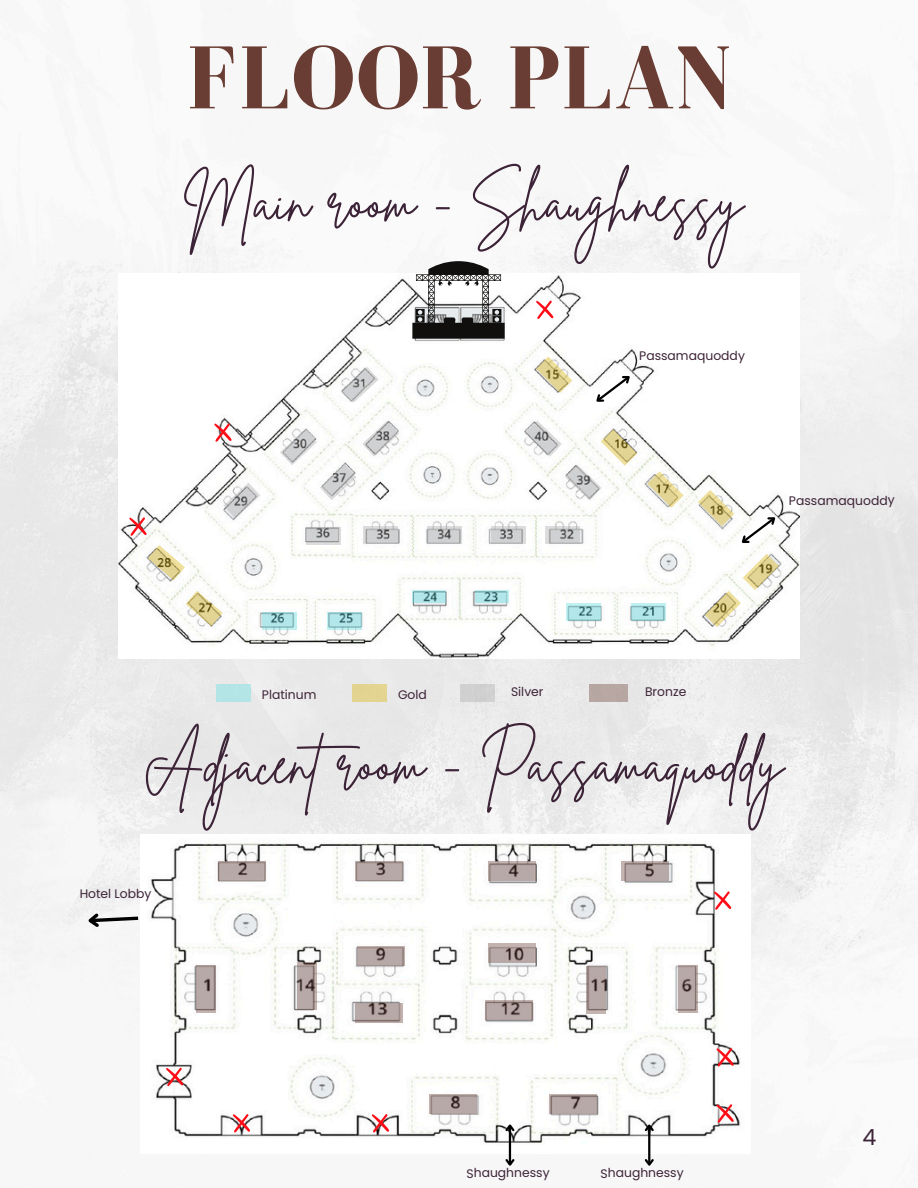
<style>
.page{position:relative;width:918px;height:1188px;background:#fff}
.page>*{position:absolute;margin:0;border:0;box-sizing:border-box;transform-origin:0 0}
.t1{font:700 91.65px "Bodoni FLF";color:#693d33}
.t2{font:56.4px "Brittany Signature";color:#3d2337}
.t3{font:22.2px "Poppins";color:#3d2337}
.t4{font:12.3px "Poppins";letter-spacing:-.005em;color:#3d2337}
</style>
<div class="page">
<img style="left:0;top:186px;width:918px;height:971px">
<img style="left:118px;top:274px;width:682px;height:385px">
<img style="left:140px;top:834px;width:611px;height:320px">
<svg style="left:412px;top:590px;width:34px;height:13px"></svg>
<svg style="left:476px;top:590px;width:33px;height:13px"></svg>
<svg style="left:566px;top:603px;width:35px;height:18px"></svg>
<svg style="left:631px;top:603px;width:34px;height:18px"></svg>
<svg style="left:327px;top:612px;width:35px;height:18px"></svg>
<svg style="left:263px;top:612px;width:34px;height:18px"></svg>
<svg style="left:185px;top:590px;width:38px;height:37px"></svg>
<svg style="left:647px;top:471px;width:37px;height:37px"></svg>
<svg style="left:536px;top:356px;width:37px;height:37px"></svg>
<svg style="left:147px;top:545px;width:38px;height:36px"></svg>
<svg style="left:412px;top:261px;width:93px;height:78px"></svg>
<svg style="left:536px;top:300px;width:18px;height:19px"></svg>
<svg style="left:214px;top:423px;width:18px;height:19px"></svg>
<svg style="left:129px;top:517px;width:18px;height:19px"></svg>
<svg style="left:166px;top:1067px;width:18px;height:19px"></svg>
<svg style="left:232px;top:1113px;width:18px;height:20px"></svg>
<svg style="left:371px;top:1113px;width:18px;height:20px"></svg>
<svg style="left:716px;top:1104px;width:18px;height:19px"></svg>
<svg style="left:716px;top:1048px;width:18px;height:19px"></svg>
<svg style="left:714px;top:891px;width:18px;height:19px"></svg>
<svg style="left:591px;top:370px;width:45px;height:38px"></svg>
<svg style="left:84px;top:910px;width:58px;height:21px"></svg>
<svg style="left:698px;top:490px;width:83px;height:138px"></svg>
<hr style="left:648px;top:1126px;width:2px;height:39px;background:#000">
<svg style="left:644px;top:1157px;width:10px;height:9px"></svg>
<svg style="left:643px;top:1122px;width:13px;height:11px"></svg>
<hr style="left:509px;top:1126px;width:2px;height:39px;background:#000">
<svg style="left:505px;top:1157px;width:10px;height:9px"></svg>
<svg style="left:503px;top:1122px;width:13px;height:11px"></svg>
<svg style="left:355px;top:861px;width:48px;height:19px"></svg>
<svg style="left:488px;top:861px;width:48px;height:19px"></svg>
<svg style="left:621px;top:861px;width:48px;height:19px"></svg>
<svg style="left:218px;top:861px;width:47px;height:19px"></svg>
<svg style="left:488px;top:943px;width:48px;height:20px"></svg>
<svg style="left:355px;top:1003px;width:48px;height:19px"></svg>
<svg style="left:357px;top:947px;width:47px;height:19px"></svg>
<svg style="left:429px;top:1094px;width:47px;height:19px"></svg>
<svg style="left:549px;top:1094px;width:47px;height:19px"></svg>
<svg style="left:485px;top:1000px;width:47px;height:19px"></svg>
<svg style="left:297px;top:962px;width:19px;height:48px"></svg>
<svg style="left:197px;top:965px;width:19px;height:48px"></svg>
<svg style="left:587px;top:966px;width:19px;height:47px"></svg>
<svg style="left:678px;top:965px;width:20px;height:48px"></svg>
<svg style="left:307px;top:527px;width:34px;height:17px"></svg>
<svg style="left:363px;top:526px;width:35px;height:17px"></svg>
<svg style="left:427px;top:526px;width:35px;height:17px"></svg>
<svg style="left:491px;top:526px;width:34px;height:17px"></svg>
<svg style="left:545px;top:526px;width:34px;height:17px"></svg>
<svg style="left:223px;top:482px;width:38px;height:37px"></svg>
<svg style="left:342px;top:366px;width:37px;height:37px"></svg>
<svg style="left:280px;top:420px;width:119px;height:81px"></svg>
<svg style="left:525px;top:420px;width:113px;height:81px"></svg>
<div style="left:216px;top:684px;width:35px;height:18px;background:#b3e5e7"></div>
<div style="left:352px;top:684px;width:35px;height:18px;background:#e3d491"></div>
<div style="left:460px;top:684px;width:35px;height:18px;background:#d0d0d0"></div>
<div style="left:589px;top:684px;width:39px;height:18px;background:#b7a7a3"></div>
<p class="t1" style="left:187px;top:28px;width:546px">FLOOR PLAN</p>
<p class="t2" style="left:183px;top:165px;width:561px">Main room - Shaughnessy</p>
<p class="t4" style="left:639px;top:347px;width:107px">Passamaquoddy</p>
<p class="t4" style="left:789px;top:492px;width:107px">Passamaquoddy</p>
<p class="t4" style="left:262px;top:686px;width:56px">Platinum</p>
<p class="t4" style="left:398px;top:686px;width:31px">Gold</p>
<h2 class="t4" style="left:511px;top:683px;width:34px">Silver</h2>
<p class="t4" style="left:645px;top:683px;width:43px">Bronze</p>
<p class="t2" style="left:143px;top:727px;width:642px">Adjacentroom - Passamaquoddy</p>
<p class="t4" style="left:80px;top:885px;width:73px">Hotel Lobby</p>
<p class="t4" style="left:467px;top:1164px;width:85px">Shaughnessy</p>
<p class="t4" style="left:601px;top:1164px;width:85px">Shaughnessy</p>
<p class="t3" style="left:862px;top:1121px;width:15px">4</p>
</div>
